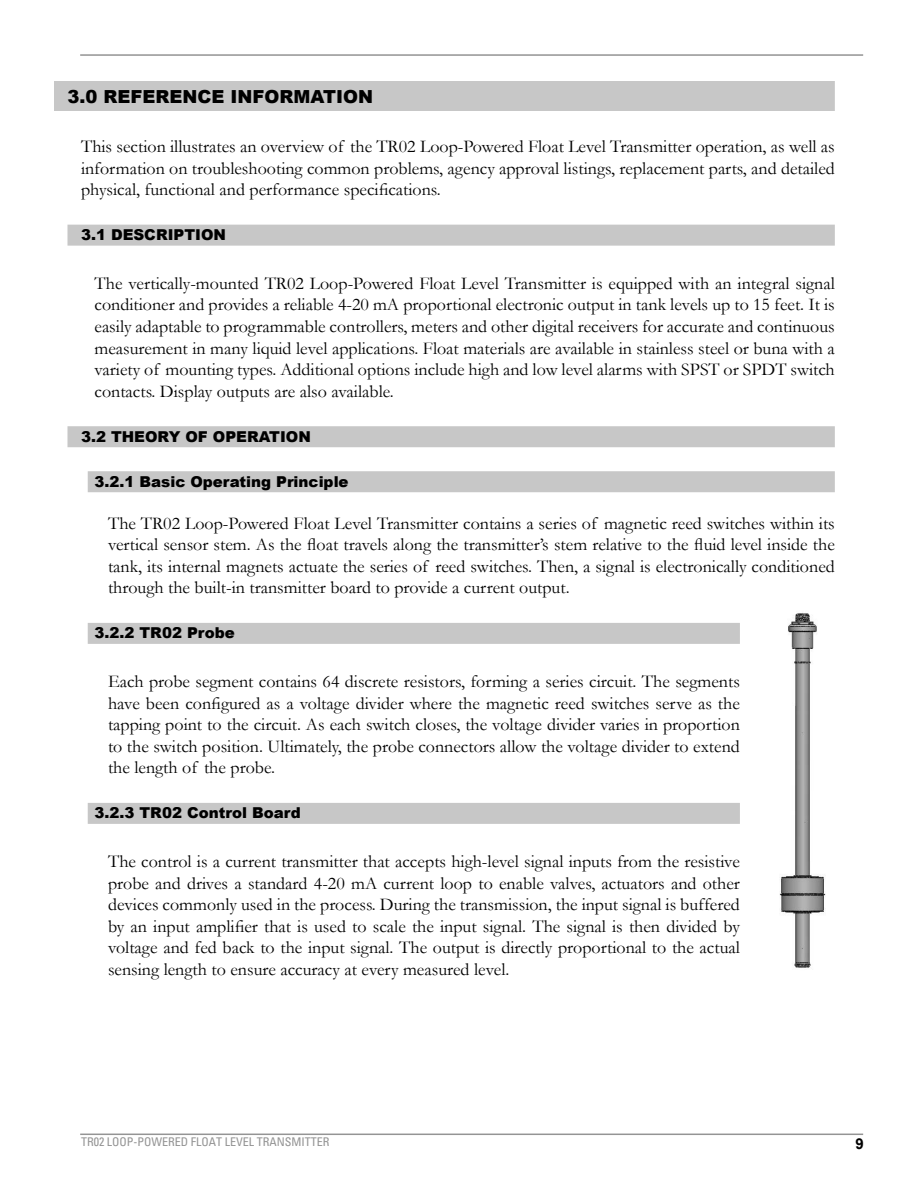
<style>
.page{position:relative;width:918px;height:1188px;background:#fff}
.page>*{position:absolute;margin:0;border:0;box-sizing:border-box;transform-origin:0 0}
.t1{font:18px/21.6px "Garamond";color:#000;text-align:justify}
.t2{font:900 18px "Arial";color:#000}
.t3{font:900 15px "Arial";color:#000}
.t4{font:700 15px "Arial";color:#000}
.t5{font:condensed 12px "Univers";color:#949494}
</style>
<div class="page">
<hr style="left:80px;top:1134px;width:783px;height:1px;background:#949494">
<hr style="left:80px;top:54px;width:783px;height:2px;background:#949494">
<div style="left:54px;top:81px;width:781px;height:30px;background:#c7c7c7"></div>
<div style="left:68px;top:225px;width:767px;height:21px;background:#c7c7c7"></div>
<div style="left:68px;top:426px;width:767px;height:21px;background:#c7c7c7"></div>
<div style="left:88px;top:471px;width:747px;height:21px;background:#c7c7c7"></div>
<div style="left:88px;top:623px;width:652px;height:21px;background:#c7c7c7"></div>
<div style="left:88px;top:803px;width:652px;height:21px;background:#c7c7c7"></div>
<img style="left:779px;top:613px;width:46px;height:355px">
<p class="t2" style="left:68px;top:84px;width:307px">3.0 REFERENCE INFORMATION</p>
<p class="t1" style="left:81px;top:135px;width:755px">This section illustrates an overview of the TR02 Loop-Powered Float Level Transmitter operation, as well as information on troubleshooting common problems, agency approval listings, replacement parts, and detailed physical, functional and performance specifications.</p>
<p class="t3" style="left:81px;top:224px;width:146px">3.1 DESCRIPTION</p>
<p class="t1" style="left:94px;top:272px;width:742px">The vertically-mounted TR02 Loop-Powered Float Level Transmitter is equipped with an integral signal conditioner and provides a reliable 4-20 mA proportional electronic output in tank levels up to 15 feet. It is easily adaptable to programmable controllers, meters and other digital receivers for accurate and continuous measurement in many liquid level applications. Float materials are available in stainless steel or buna with a variety of mounting types. Additional options include high and low level alarms with SPST or SPDT switch contacts. Display outputs are also available.</p>
<p class="t3" style="left:81px;top:426px;width:231px">3.2 THEORY OF OPERATION</p>
<p class="t3" style="left:94px;top:471px;width:256px">3.2.1 Basic Operating Principle</p>
<p class="t1" style="left:108px;top:512px;width:728px">The TR02 Loop-Powered Float Level Transmitter contains a series of magnetic reed switches within its vertical sensor stem. As the float travels along the transmitter’s stem relative to the fluid level inside the tank, its internal magnets actuate the series of reed switches. Then, a signal is electronically conditioned through the built-in transmitter board to provide a current output.</p>
<p class="t3" style="left:94px;top:622px;width:142px">3.2.2 TR02 Probe</p>
<p class="t1" style="left:108px;top:670px;width:633px">Each probe segment contains 64 discrete resistors, forming a series circuit. The segments have been configured as a voltage divider where the magnetic reed switches serve as the tapping point to the circuit. As each switch closes, the voltage divider varies in proportion to the switch position. Ultimately, the probe connectors allow the voltage divider to extend the length of the probe.</p>
<p class="t3" style="left:94px;top:802px;width:208px">3.2.3 TR02 Control Board</p>
<p class="t1" style="left:108px;top:850px;width:633px">The control is a current transmitter that accepts high-level signal inputs from the resistive probe and drives a standard 4-20 mA current loop to enable valves, actuators and other devices commonly used in the process. During the transmission, the input signal is buffered by an input amplifier that is used to scale the input signal. The signal is then divided by voltage and fed back to the input signal. The output is directly proportional to the actual sensing length to ensure accuracy at every measured level.</p>
<p class="t5" style="left:81px;top:1135px;width:250px">TR02 LOOP-POWERED FLOAT LEVEL TRANSMITTER</p>
<p class="t4" style="left:856px;top:1133px;width:10px">9</p>
</div>
